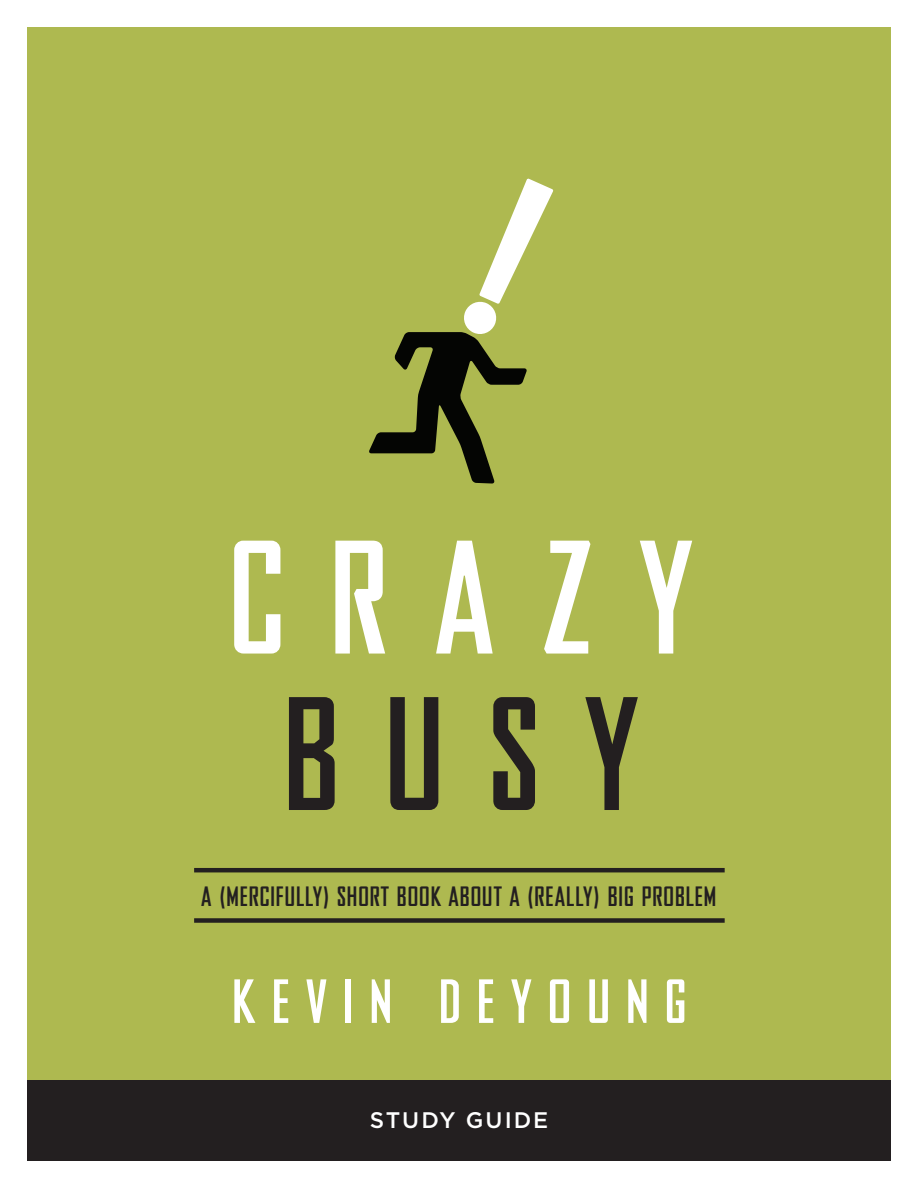
<style>
.page{position:relative;width:918px;height:1188px;background:#fff}
.page>*{position:absolute;margin:0;border:0;box-sizing:border-box;transform-origin:0 0}
.t1{font:700 147.75px/156.4px "Bureau Agency";letter-spacing:.315em;color:#fff;text-align:center}
.t2{font:700 57px "Bureau Agency";letter-spacing:.27em;color:#fff}
.t3{font:700 25.65px "Bureau Agency";letter-spacing:.02em;color:#231f20}
.t4{font:500 22.5px "Gotham";letter-spacing:.085em;color:#fff}
.s1{color:#231f20}
</style>
<div class="page">
<div style="left:27px;top:27px;width:864px;height:1134px;background:#aeb950"></div>
<hr style="left:194px;top:868px;width:531px;height:4px;background:#231f20">
<div style="left:194px;top:918px;width:531px;height:5px;background:#231f20"></div>
<svg style="left:369px;top:178px;width:184px;height:306px"></svg>
<div style="left:27px;top:1080px;width:864px;height:81px;background:#231f20"></div>
<p class="t1" style="left:227px;top:522px;width:466px">CRAZY<br><span class="s1">BUSY</span></p>
<p class="t3" style="left:201px;top:882px;width:517px">A (MERCIFULLY) SHORT BOOK ABOUT A (REALLY) BIG PROBLEM</p>
<p class="t2" style="left:231px;top:971px;width:457px">KEVIN DEYOUNG</p>
<p class="t4" style="left:370px;top:1107px;width:180px">STUDY GUIDE</p>
</div>
